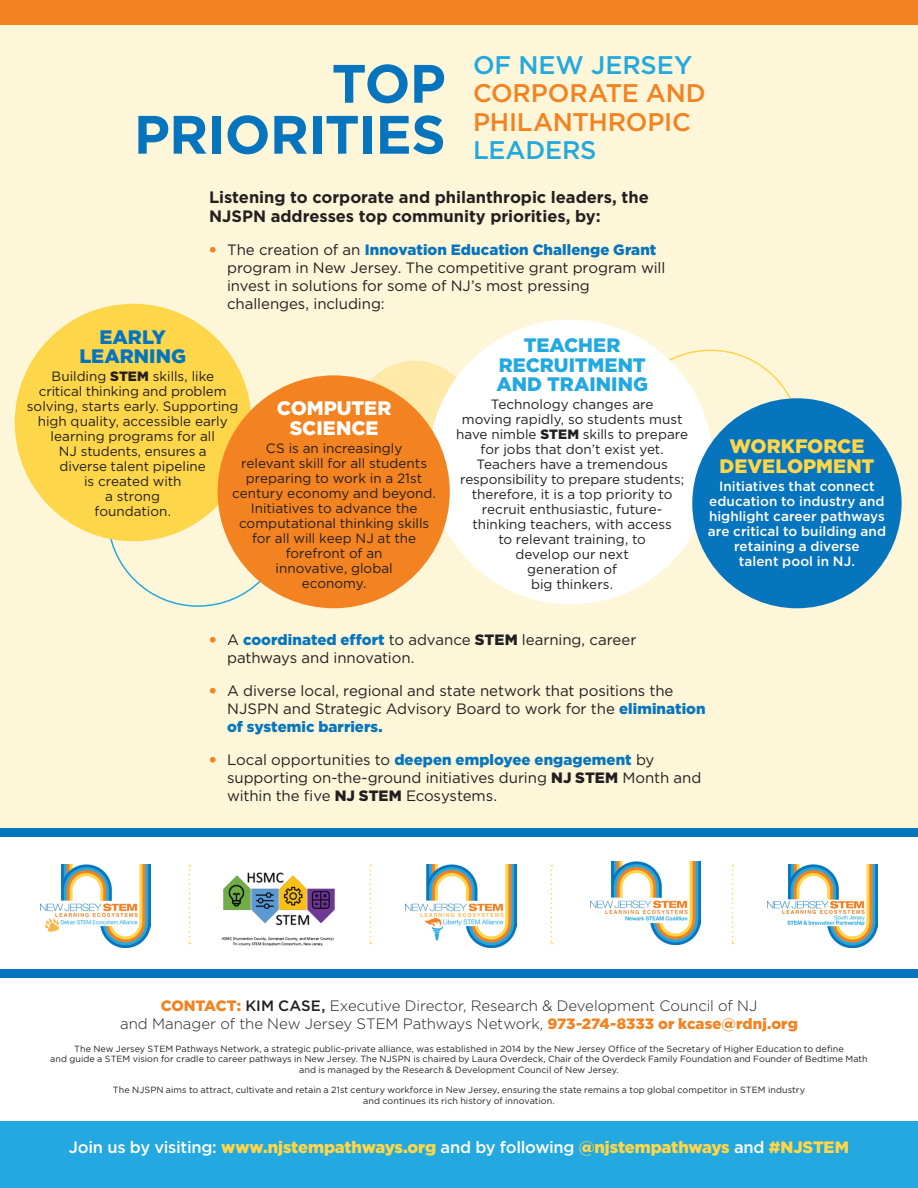
<style>
.page{position:relative;width:918px;height:1188px;background:#fff}
.page>*{position:absolute;margin:0;border:0;box-sizing:border-box;transform-origin:0 0}
.t1{font:700 54px/51px "Gotham";letter-spacing:-.015em;color:#0775bd;text-align:right}
.t2{font:500 25.5px/28.5px "Gotham";letter-spacing:-.01em;color:#f38221}
.t3{font:500 25.5px "Gotham";letter-spacing:-.005em;color:#23a9e0}
.t4{font:900 19.5px/19.5px "Gotham";color:#23a9e0;text-align:center}
.t5{font:900 19.5px/19.5px "Gotham";color:#fed649;text-align:center}
.t6{font:900 19.5px/19.5px "Gotham";letter-spacing:-.005em;color:#fff;text-align:center}
.t7{font:900 19.5px/19.5px "Gotham";letter-spacing:.005em;color:#0775bd;text-align:center}
.t8{font:700 16.5px/19.5px "Gotham";letter-spacing:-.005em;color:#231f20}
.t9{font:900 16.5px "Gotham";letter-spacing:-.015em;color:#fed649}
.t10{font:15px/18px "Gotham";letter-spacing:-.005em;color:#231f20}
.t11{font:300 15px/18px "Gotham";letter-spacing:-.005em;color:#231f20;text-align:center}
.t12{font:13.5px/15px "Gotham";color:#231f20;text-align:center}
.t13{font:500 13.5px/15px "Gotham";letter-spacing:.005em;color:#fff;text-align:center}
.t14{font:9px/10.8px "Gotham";letter-spacing:.005em;color:#231f20;text-align:center}
.s1{font-weight:900;color:#f38221}
.s2{font-weight:900;color:#0775bd}
.s3{font-weight:900}
.s4{font-weight:500}
.s5{font-weight:500;color:#fff}
</style>
<div class="page">
<div style="left:0;top:0;width:918px;height:833px;background:#fef6d9"></div>
<div style="left:0;top:1121px;width:918px;height:67px;background:#23a9e0"></div>
<div style="left:0;top:829px;width:918px;height:8px;background:#0775bd"></div>
<div style="left:0;top:969px;width:918px;height:8px;background:#0775bd"></div>
<div style="left:0;top:0;width:918px;height:24px;background:#f38221"></div>
<svg style="left:189px;top:865px;width:1px;height:79px"></svg>
<svg style="left:370px;top:865px;width:1px;height:79px"></svg>
<svg style="left:551px;top:865px;width:1px;height:79px"></svg>
<svg style="left:732px;top:865px;width:1px;height:79px"></svg>
<img style="left:40px;top:865px;width:110px;height:82px">
<img style="left:221px;top:872px;width:114px;height:74px">
<img style="left:406px;top:865px;width:110px;height:82px">
<img style="left:590px;top:862px;width:111px;height:82px">
<img style="left:767px;top:865px;width:111px;height:82px">
<div style="left:355px;top:361px;width:120px;height:119px;background:#fee9a8;border-radius:50%"></div>
<div style="left:15px;top:304px;width:237px;height:237px;background:#fed649;border-radius:50%"></div>
<div style="left:429px;top:320px;width:284px;height:284px;background:#fff;border-radius:50%"></div>
<div style="left:692px;top:398px;width:210px;height:210px;background:#0775bd;border-radius:50%"></div>
<div style="left:218px;top:375px;width:232px;height:233px;background:#f38221;border-radius:50%"></div>
<h1 class="t1" style="left:134px;top:57px;width:313px">TOP<br>PRIORITIES</h1>
<h2 class="t3" style="left:473px;top:50px;width:221px">OF NEW JERSEY</h2>
<h2 class="t2" style="left:473px;top:78px;width:234px">CORPORATE AND<br>PHILANTHROPIC</h2>
<h2 class="t3" style="left:473px;top:136px;width:125px">LEADERS</h2>
<p class="t8" style="left:209px;top:187px;width:441px">Listening to corporate and philanthropic leaders, the<br>NJSPN addresses top community priorities, by:</p>
<p class="t10" style="left:227px;top:241px;width:440px;text-indent:-18px"><span class="s1">•</span> The creation of an <span class="s2">Innovation Education Challenge Grant </span>program in New Jersey. The competitive grant program will invest in solutions for some of NJ’s most pressing challenges, including:</p>
<h3 class="t7" style="left:80px;top:327px;width:108px">EARLY<br>LEARNING</h3>
<p class="t12" style="left:27px;top:369px;width:213px">Building <span class="s3">STEM</span> skills, like<br>critical thinking and problem solving, starts early. Supporting high quality, accessible early learning programs for all<br>NJ students, ensures a<br>diverse talent pipeline<br>is created with<br>a strong<br>foundation.</p>
<h3 class="t6" style="left:277px;top:398px;width:116px">COMPUTER<br>SCIENCE</h3>
<p class="t12" style="left:232px;top:440px;width:205px">CS is an increasingly<br>relevant skill for all students preparing to work in a 21st century economy and beyond.<br>Initiatives to advance the computational thinking skills for all will keep NJ at the forefront of an<br>innovative, global<br>economy.</p>
<h3 class="t4" style="left:496px;top:335px;width:153px">TEACHER<br>RECRUITMENT<br>AND TRAINING</h3>
<p class="t12" style="left:456px;top:397px;width:234px">Technology changes are<br>moving rapidly, so students must have nimble <span class="s3">STEM</span> skills to prepare for jobs that don’t exist yet.<br>Teachers have a tremendous responsibility to prepare students; therefore, it is a top priority to recruit enthusiastic, future&shy;thinking teachers, with access<br>to relevant training, to<br>develop our next<br>generation of<br>big thinkers.</p>
<h3 class="t5" style="left:719px;top:436px;width:156px">WORKFORCE<br>DEVELOPMENT</h3>
<p class="t13" style="left:708px;top:478px;width:180px">Initiatives that connect education to industry and highlight career pathways are critical to building and retaining a diverse<br>talent pool in NJ.</p>
<p class="t10" style="left:227px;top:630px;width:411px;text-indent:-18px"><span class="s1">•</span> A <span class="s2">coordinated effort</span> to advance <span class="s3">STEM</span> learning, career pathways and innovation.</p>
<p class="t10" style="left:227px;top:681px;width:480px;text-indent:-18px"><span class="s1">•</span> A diverse local, regional and state network that positions the<br>NJSPN and Strategic Advisory Board to work for the <span class="s2">elimination of systemic barriers.</span></p>
<p class="t10" style="left:227px;top:750px;width:476px;text-indent:-18px"><span class="s1">•</span> Local opportunities to <span class="s2">deepen employee engagement</span> by supporting on-the-ground initiatives during <span class="s3">NJ STEM</span> Month and within the five <span class="s3">NJ STEM</span> Ecosystems.</p>
<p class="t11" style="left:120px;top:997px;width:679px"><span class="s1">CONTACT:</span> <span class="s4">KIM CASE,</span> Executive Director, Research &amp; Development Council of NJ<br>and Manager of the New Jersey STEM Pathways Network, <span class="s1">973-274-8333 or kcase@rdnj.org</span></p>
<p class="t14" style="left:50px;top:1043px;width:819px">The New Jersey STEM Pathways Network, a strategic public-private alliance, was established in 2014 by the New Jersey Office of the Secretary of Higher Education to define<br>and guide a STEM vision for cradle to career pathways in New Jersey. The NJSPN is chaired by Laura Overdeck, Chair of the Overdeck Family Foundation and Founder of Bedtime Math and is managed by the Research &amp; Development Council of New Jersey.</p>
<p class="t14" style="left:113px;top:1084px;width:694px">The NJSPN aims to attract, cultivate and retain a 21st century workforce in New Jersey, ensuring the state remains a top global competitor in STEM industry and continues its rich history of innovation.</p>
<p class="t9" style="left:69px;top:1138px;width:782px"><span class="s5">Join us by visiting:</span> www.njstempathways.org <span class="s5">and by following</span> @njstempathways <span class="s5">and</span> #NJSTEM</p>
</div>
